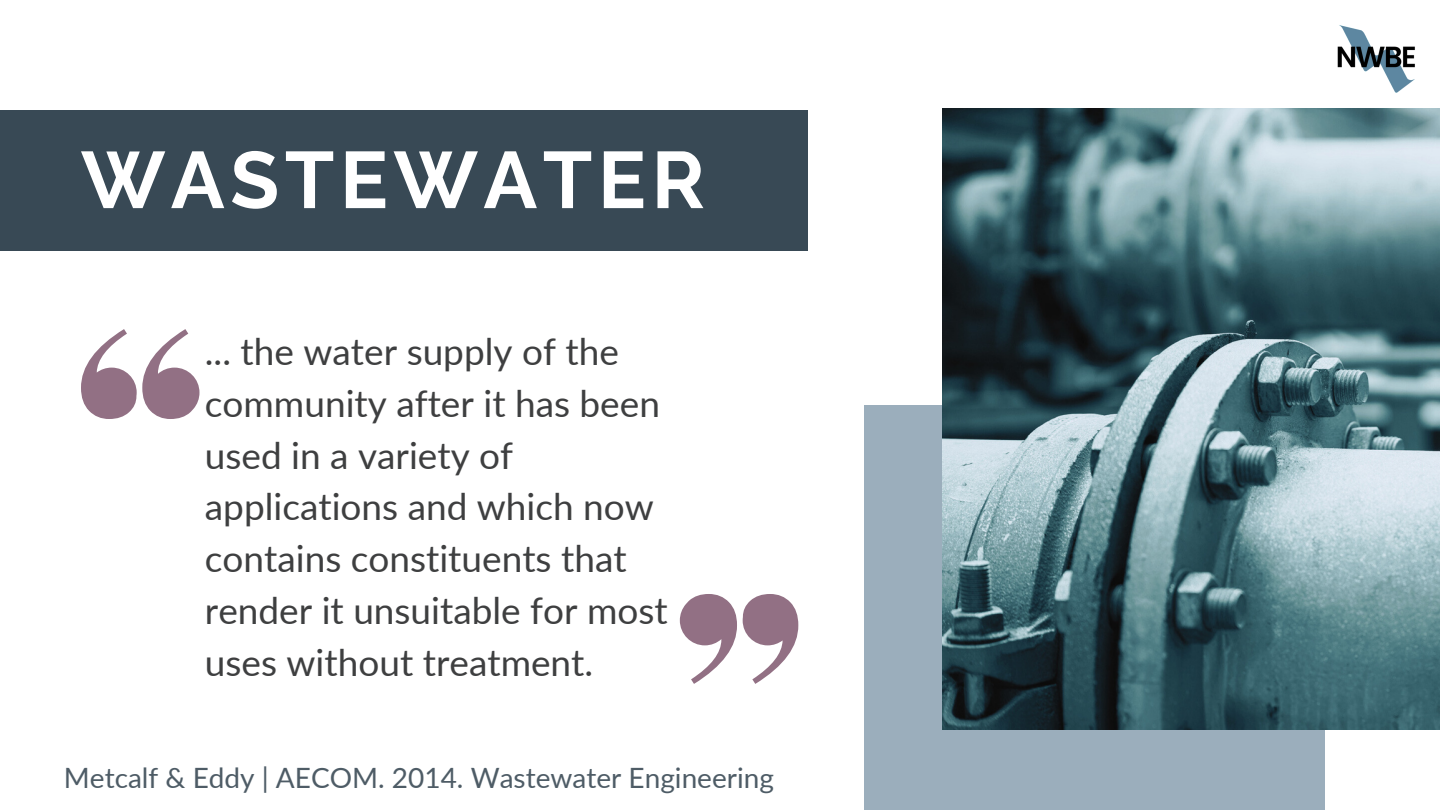
<style>
.page{position:relative;width:1440px;height:810px;background:#fff}
.page>*{position:absolute;margin:0;border:0;box-sizing:border-box;transform-origin:0 0}
.t1{font:700 80px "Raleway";letter-spacing:.07em;color:#fff}
.t2{font:37px/51.8px "Lato";color:#3e3f40}
.t3{font:28px "Lato";color:#4e5c66}
</style>
<div class="page">
<div style="left:864px;top:405px;width:461px;height:405px;background:#9baebc"></div>
<div style="left:0;top:110px;width:807px;height:140px;background:#384955"></div>
<svg style="left:81px;top:329px;width:118px;height:90px"></svg>
<svg style="left:743px;top:594px;width:55px;height:90px"></svg>
<svg style="left:680px;top:594px;width:57px;height:90px"></svg>
<img style="left:943px;top:108px;width:497px;height:621px">
<img style="left:1337px;top:25px;width:78px;height:68px">
<p class="t1" style="left:81px;top:133px;width:625px">WASTEWATER</p>
<p class="t2" style="left:205px;top:325px;width:464px">... the water supply of the community after it has been used in a variety of applications and which now contains constituents that render it unsuitable for most uses without treatment.</p>
<p class="t3" style="left:64px;top:761px;width:712px">Metcalf &amp; Eddy | AECOM. 2014. Wastewater Engineering</p>
</div>
